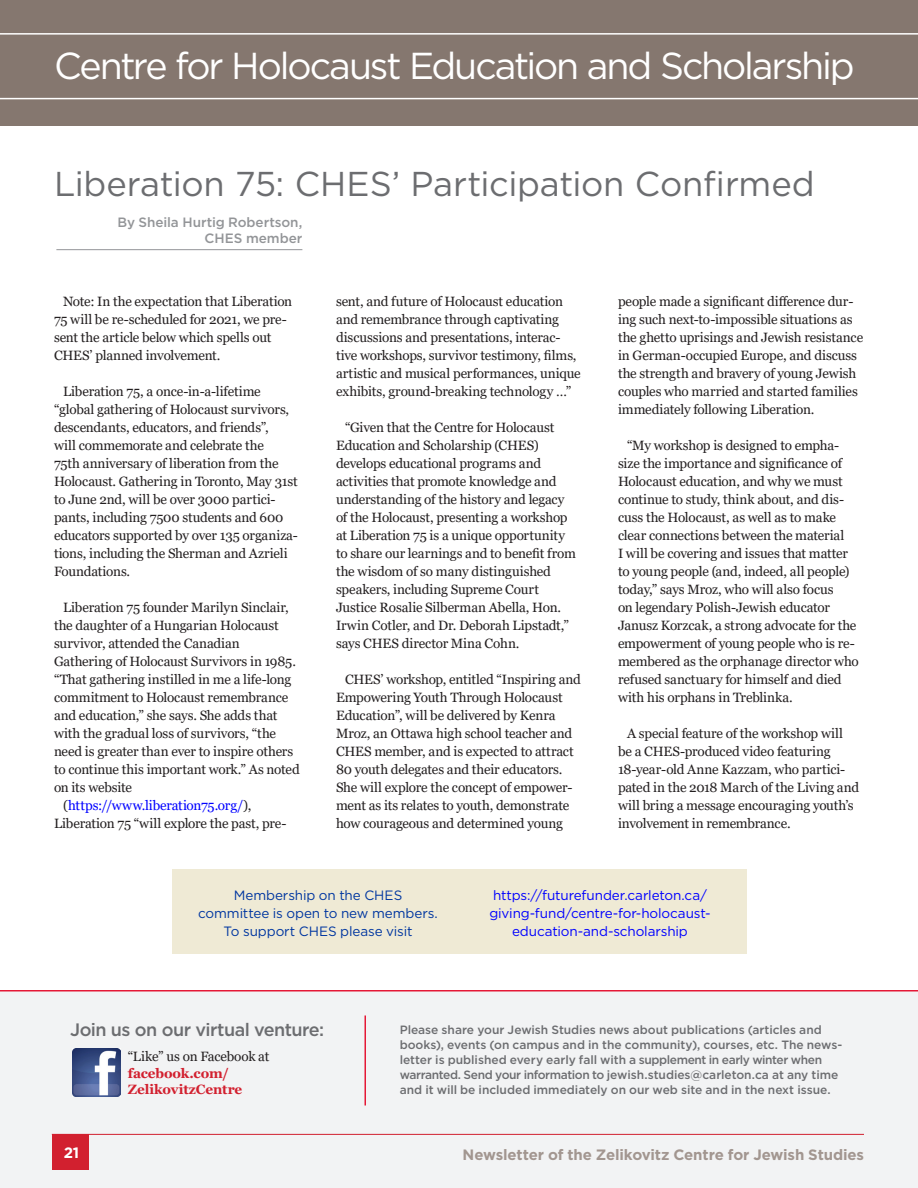
<style>
.page{position:relative;width:918px;height:1188px;background:#fff}
.page>*{position:absolute;margin:0;border:0;box-sizing:border-box;transform-origin:0 0}
.title_GM{font:37.5px "Gotham";letter-spacing:-.055em;color:#fff}
.headline{font:34.5px "Gotham";letter-spacing:-.01em;color:#6c6d70}
.headline-2{font:500 18px "Gotham";letter-spacing:-.03em;color:#6c6d70}
.t1{font:700 15px "Gotham";letter-spacing:-.01em;color:#a29690}
.t2{font:700 15px "Gotham";color:#fff}
.body{font:13.5px/18px "Georgia";letter-spacing:-.01em;color:#231f20}
.body_sans_serif_no_i{font:13.5px/18px "Gotham";letter-spacing:-.01em;color:#00f;text-align:center}
.body_sans_serif_no_i-2{font:13.5px/18px "Gotham";letter-spacing:-.005em;color:#0036a0;text-align:center}
.body-2{font:700 13.5px/16.5px "Georgia";letter-spacing:-.005em;color:#d2202f}
.By-line{font:500 13.5px/16.5px "Gotham";letter-spacing:-.005em;color:#939598;text-align:right}
.box_text234{font:500 12px/15px "Gotham";letter-spacing:-.005em;color:#6c6d70}
.s1{color:#00f}
.s2{font-weight:400;color:#231f20}
</style>
<div class="page">
<div style="left:172px;top:870px;width:575px;height:84px;background:#efead5"></div>
<div style="left:0;top:0;width:918px;height:126px;background:#85776f"></div>
<hr style="left:0;top:98px;width:918px;height:1px;background:#fff">
<hr style="left:0;top:33px;width:918px;height:2px;background:#fff">
<div style="left:0;top:991px;width:918px;height:197px;background:#f2f3f4"></div>
<hr style="left:0;top:990px;width:918px;height:2px;background:#e51836">
<img style="left:72px;top:1048px;width:49px;height:49px">
<hr style="left:364px;top:1016px;width:2px;height:90px;background:#e51836">
<hr style="left:56px;top:249px;width:246px;height:1px;background:#939598">
<div style="left:52px;top:1134px;width:36px;height:35px;background:#d2202f"></div>
<hr style="left:52px;top:1134px;width:812px;height:1px;background:#d2202f">
<p class="title_GM" style="left:54px;top:41px;width:802px">Centre for Holocaust Education and Scholarship</p>
<p class="headline" style="left:54px;top:162px;width:762px">Liberation 75: CHES’ Participation Confirmed</p>
<p class="By-line" style="left:117px;top:214px;width:186px">By Sheila Hurtig Robertson,<br>CHES member</p>
<p class="body" style="left:54px;top:293px;width:240px;text-indent:9px">Note: In the expectation that Liberation 75 will be re-scheduled for 2021, we pre&shy;sent the article below which spells out CHES’ planned involvement.</p>
<p class="body" style="left:54px;top:383px;width:245px;text-indent:9px">Liberation 75, a once-in-a-lifetime “global gathering of Holocaust survivors, descendants, educators, and friends”,<br>will commemorate and celebrate the<br>75th anniversary of liberation from the Holocaust. Gathering in Toronto, May 31st to June 2nd, will be over 3000 partici&shy;pants, including 7500 students and 600 educators supported by over 135 organiza&shy;tions, including the Sherman and Azrieli Foundations.</p>
<p class="body" style="left:54px;top:599px;width:247px;text-indent:9px">Liberation 75 founder Marilyn Sinclair, the daughter of a Hungarian Holocaust survivor, attended the Canadian Gathering of Holocaust Survivors in 1985. “That gathering instilled in me a life-long commitment to Holocaust remembrance and education,” she says. She adds that with the gradual loss of survivors, “the need is greater than ever to inspire others to continue this important work.” As noted on its website</p>
<p class="body" style="left:54px;top:797px;width:234px;text-indent:9px">(<span class="s1">https://www.liberation75.org/</span>),<br>Liberation 75 “will explore the past, pre-</p>
<p class="body" style="left:336px;top:293px;width:246px">sent, and future of Holocaust education and remembrance through captivating discussions and presentations, interac&shy;tive workshops, survivor testimony, films, artistic and musical performances, unique exhibits, ground-breaking technology …”</p>
<p class="body" style="left:336px;top:419px;width:241px;text-indent:9px">“Given that the Centre for Holocaust Education and Scholarship (CHES) develops educational programs and activities that promote knowledge and understanding of the history and legacy of the Holocaust, presenting a workshop at Liberation 75 is a unique opportunity to share our learnings and to benefit from the wisdom of so many distinguished speakers, including Supreme Court Justice Rosalie Silberman Abella, Hon.<br>Irwin Cotler, and Dr. Deborah Lipstadt,” says CHES director Mina Cohn.</p>
<p class="body" style="left:336px;top:671px;width:246px;text-indent:9px">CHES’ workshop, entitled “Inspiring and Empowering Youth Through Holocaust Education”, will be delivered by Kenra Mroz, an Ottawa high school teacher and CHES member, and is expected to attract 80 youth delegates and their educators.<br>She will explore the concept of empower&shy;ment as its relates to youth, demonstrate how courageous and determined young</p>
<p class="body" style="left:618px;top:293px;width:247px">people made a significant difference dur&shy;ing such next-to-impossible situations as the ghetto uprisings and Jewish resistance in German-occupied Europe, and discuss the strength and bravery of young Jewish couples who married and started families immediately following Liberation.</p>
<p class="body" style="left:618px;top:437px;width:242px;text-indent:9px">“My workshop is designed to empha&shy;size the importance and significance of Holocaust education, and why we must continue to study, think about, and dis&shy;cuss the Holocaust, as well as to make clear connections between the material<br>I will be covering and issues that matter to young people (and, indeed, all people) today,” says Mroz, who will also focus<br>on legendary Polish-Jewish educator Janusz Korzcak, a strong advocate for the empowerment of young people who is re&shy;membered as the orphanage director who refused sanctuary for himself and died with his orphans in Treblinka.</p>
<p class="body" style="left:618px;top:725px;width:243px;text-indent:9px">A special feature of the workshop will be a CHES-produced video featuring 18-year-old Anne Kazzam, who partici&shy;pated in the 2018 March of the Living and will bring a message encouraging youth’s involvement in remembrance.</p>
<p class="body_sans_serif_no_i-2" style="left:198px;top:886px;width:241px">Membership on the CHES committee is open to new members.<br>To support CHES please visit</p>
<p class="body_sans_serif_no_i" style="left:489px;top:886px;width:223px">https://futurefunder.carleton.ca/ giving-fund/centre-for-holocaust&shy;education-and-scholarship</p>
<p class="headline-2" style="left:70px;top:1018px;width:256px">Join us on our virtual venture:</p>
<p class="body-2" style="left:128px;top:1048px;width:143px"><span class="s2">“Like” us on Facebook at </span>facebook.com/<br>ZelikovitzCentre</p>
<p class="box_text234" style="left:400px;top:1022px;width:444px">Please share your Jewish Studies news about publications (articles and books), events (on campus and in the community), courses, etc. The news&shy;letter is published every early fall with a supplement in early winter when warranted. Send your information to jewish.studies@carleton.ca at any time and it will be included immediately on our web site and in the next issue.</p>
<p class="t2" style="left:64px;top:1143px;width:17px">21</p>
<p class="t1" style="left:463px;top:1145px;width:403px">Newsletter of the Zelikovitz Centre for Jewish Studies</p>
</div>
